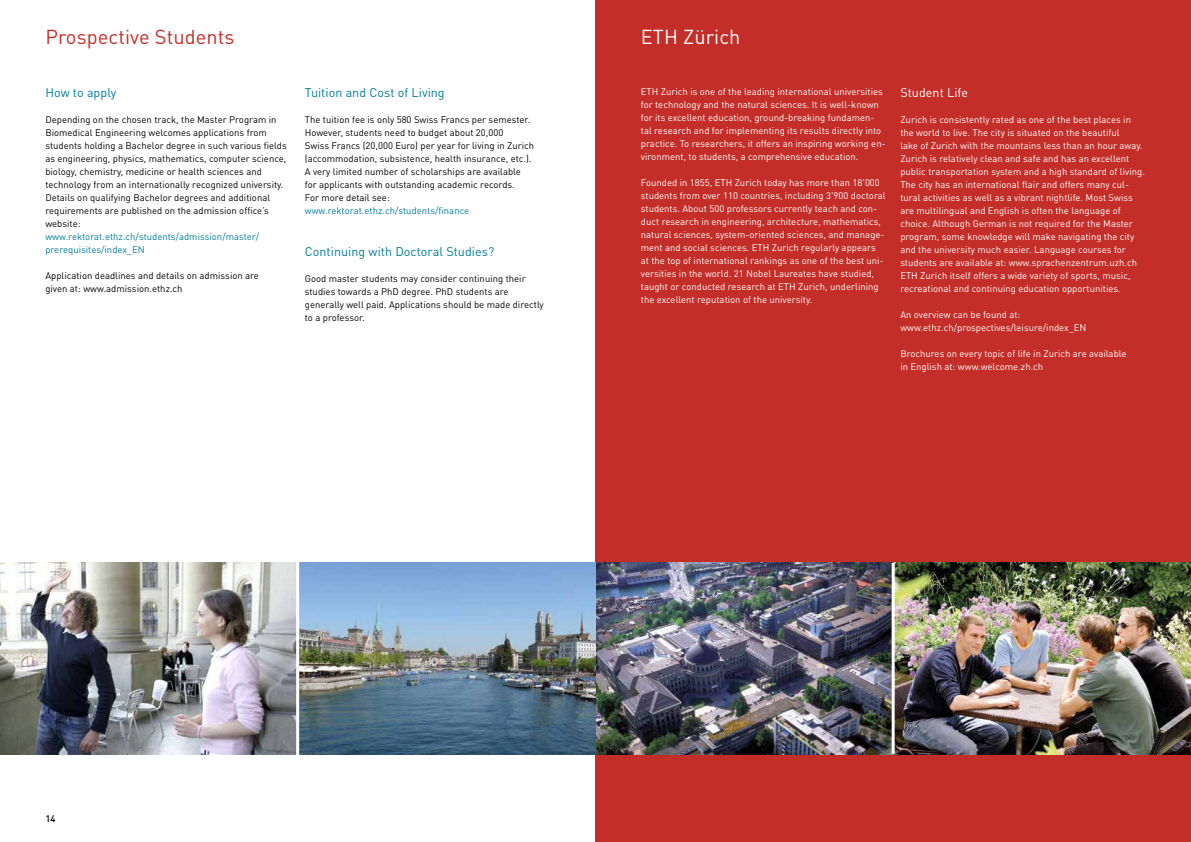
<style>
.page{position:relative;width:1191px;height:842px;background:#fff}
.page>*{position:absolute;margin:0;border:0;box-sizing:border-box;transform-origin:0 0}
.t1{font:20px "DIN Pro";letter-spacing:.005em;color:#c32e29}
.t2{font:20px "DIN Pro";letter-spacing:.005em;color:#fff}
.t3{font:12.5px "DIN Pro";letter-spacing:.005em;color:#007b99}
.t4{font:12.5px "DIN Pro";letter-spacing:.005em;color:#fff}
.t5{font:9.5px/13px "DIN Pro";color:#fff}
.t6{font:9.5px/13px "DIN Pro";color:#000}
.t7{font:9.5px/13px "DIN Pro";color:#007b99}
.t8{font:500 9.5px "DIN Pro";color:#000}
</style>
<div class="page">
<div style="left:595px;top:0;width:596px;height:842px;background:#c32e29"></div>
<img style="left:0;top:563px;width:1191px;height:191px">
<hr style="left:296px;top:556px;width:3px;height:207px;background:#fff">
<hr style="left:891px;top:563px;width:3px;height:191px;background:#fff">
<h1 class="t1" style="left:45px;top:21px;width:190px">Prospective Students</h1>
<h1 class="t2" style="left:641px;top:21px;width:101px">ETH Zürich</h1>
<h2 class="t3" style="left:45px;top:83px;width:72px">How to apply</h2>
<p class="t6" style="left:45px;top:113px;width:243px">Depending on the chosen track, the Master Program in Biomedical Engineering welcomes applications from students holding a Bachelor degree in such various fields as engineering, physics, mathematics, computer science, biology, chemistry, medicine or health sciences and technology from an internationally recognized university.<br>Details on qualifying Bachelor degrees and additional requirements are published on the admission office’s website:</p>
<p class="t7" style="left:45px;top:230px;width:215px">www.rektorat.ethz.ch/students/admission/master/ prerequisites/index_EN</p>
<p class="t6" style="left:45px;top:269px;width:215px">Application deadlines and details on admission are given at: www.admission.ethz.ch</p>
<h2 class="t3" style="left:305px;top:83px;width:141px">Tuition and Cost of Living</h2>
<p class="t6" style="left:305px;top:113px;width:231px">The tuition fee is only 580 Swiss Francs per semester.<br>However, students need to budget about 20,000<br>Swiss Francs (20,000 Euro) per year for living in Zurich (accommodation, subsistence, health insurance, etc.).<br>A very limited number of scholarships are available for applicants with outstanding academic records.<br>For more detail see:</p>
<p class="t7" style="left:305px;top:204px;width:166px">www.rektorat.ethz.ch/students/finance</p>
<h2 class="t3" style="left:305px;top:242px;width:191px">Continuing with Doctoral Studies?</h2>
<p class="t6" style="left:305px;top:272px;width:240px">Good master students may consider continuing their studies towards a PhD degree. PhD students are generally well paid. Applications should be made directly to a professor.</p>
<p class="t5" style="left:641px;top:84px;width:246px">ETH Zurich is one of the leading international universities for technology and the natural sciences. It is well-known for its excellent education, ground-breaking fundamen&shy;tal research and for implementing its results directly into practice. To researchers, it offers an inspiring working en&shy;vironment, to students, a comprehensive education.</p>
<p class="t5" style="left:641px;top:175px;width:246px">Founded in 1855, ETH Zurich today has more than 18'000 students from over 110 countries, including 3'900 doctoral students. About 500 professors currently teach and con&shy;duct research in engineering, architecture, mathematics, natural sciences, system-oriented sciences, and manage&shy;ment and social sciences. ETH Zurich regularly appears at the top of international rankings as one of the best uni&shy;versities in the world. 21 Nobel Laureates have studied, taught or conducted research at ETH Zurich, underlining the excellent reputation of the university.</p>
<h2 class="t4" style="left:900px;top:83px;width:69px">Student Life</h2>
<p class="t5" style="left:900px;top:113px;width:246px">Zurich is consistently rated as one of the best places in the world to live. The city is situated on the beautiful<br>lake of Zurich with the mountains less than an hour away.<br>Zurich is relatively clean and safe and has an excellent public transportation system and a high standard of living.<br>The city has an international flair and offers many cul&shy;tural activities as well as a vibrant nightlife. Most Swiss are multilingual and English is often the language of choice. Although German is not required for the Master program, some knowledge will make navigating the city and the university much easier. Language courses for students are available at: www.sprachenzentrum.uzh.ch ETH Zurich itself offers a wide variety of sports, music, recreational and continuing education opportunities.</p>
<p class="t5" style="left:900px;top:307px;width:188px">An overview can be found at: www.ethz.ch/prospectives/leisure/index_EN</p>
<p class="t5" style="left:900px;top:346px;width:228px">Brochures on every topic of life in Zurich are available in English at: www.welcome.zh.ch</p>
<p class="t8" style="left:45px;top:811px;width:12px">14</p>
</div>
